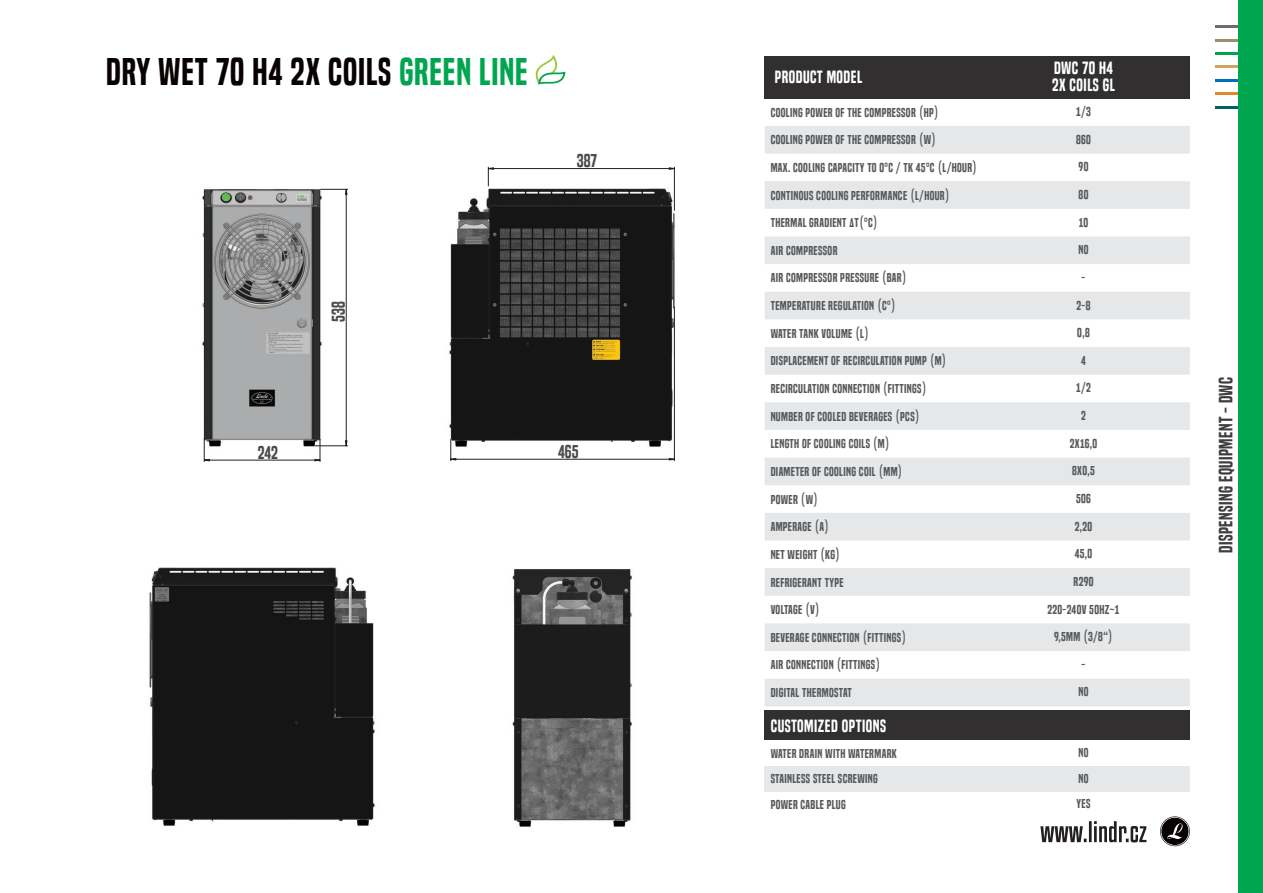
<style>
.page{position:relative;width:1263px;height:893px;background:#fff}
.page>*{position:absolute;margin:0;border:0;box-sizing:border-box;transform-origin:0 0}
.t1{font:36px "Built Titling Sb";letter-spacing:.025em;color:#080302}
.t2{font:18px "Built Titling Sb";letter-spacing:.025em;color:#3e3e3f}
.t3{font:17.25px "Built Titling Sb";color:#4b4c4d}
.t4{font:17.1px "Built Titling Sb";color:#4b4c4d}
.t5{font:16.5px/16.5px "Built Titling Sb";letter-spacing:.03em;color:#fff}
.t6{font:12px/25.5px "Built Titling Sb";letter-spacing:.03em;color:#57585a}
.s1{color:#00a54f}
</style>
<div class="page">
<hr style="left:1215px;top:52px;width:48px;height:3px;background:#00a54f">
<hr style="left:1215px;top:66px;width:48px;height:2px;background:#cfa566">
<hr style="left:1215px;top:39px;width:48px;height:3px;background:#9c8f6b">
<hr style="left:1215px;top:26px;width:48px;height:2px;background:#6c6d70">
<hr style="left:1215px;top:92px;width:48px;height:3px;background:#e18724">
<hr style="left:1215px;top:79px;width:48px;height:3px;background:#0072bc">
<hr style="left:1215px;top:106px;width:48px;height:2px;background:#01606a">
<div style="left:1239px;top:0;width:24px;height:893px;background:#00a54f"></div>
<svg style="left:1160px;top:816px;width:30px;height:30px"></svg>
<svg style="left:1040px;top:821px;width:106px;height:21px"></svg>
<img style="left:449px;top:166px;width:226px;height:273px">
<img style="left:149px;top:567px;width:226px;height:259px">
<svg style="left:204px;top:189px;width:144px;height:273px"></svg>
<hr style="left:346px;top:189px;width:1px;height:257px;background:#231f20">
<hr style="left:674px;top:307px;width:1px;height:154px;background:#231f20">
<svg style="left:450px;top:439px;width:225px;height:22px"></svg>
<hr style="left:451px;top:459px;width:223px;height:1px;background:#231f20">
<hr style="left:674px;top:167px;width:1px;height:43px;background:#231f20">
<svg style="left:488px;top:167px;width:187px;height:19px"></svg>
<hr style="left:488px;top:168px;width:186px;height:1px;background:#231f20">
<img style="left:512px;top:569px;width:120px;height:258px">
<div style="left:765px;top:711px;width:425px;height:29px;background:#312f30"></div>
<div style="left:765px;top:766px;width:425px;height:25px;background:#e6e7e9"></div>
<div style="left:765px;top:56px;width:425px;height:42px;background:#312f30"></div>
<svg style="left:765px;top:126px;width:425px;height:580px"></svg>
<svg style="left:765px;top:181px;width:425px;height:359px;fill:#e6e7e9"></svg>
<svg style="left:536px;top:55px;width:29px;height:29px"></svg>
<h1 class="t1" style="left:106px;top:50px;width:423px">DRY WET 70 H4 2X COILS <span class="s1">GREEN LINE</span></h1>
<h3 class="t3" style="left:577px;top:150px;width:22px">387</h3>
<h3 class="t3" style="left:328px;top:322px;width:22px;rotate:-90deg">538</h3>
<h3 class="t4" style="left:258px;top:442px;width:22px">242</h3>
<h3 class="t3" style="left:558px;top:441px;width:22px">465</h3>
<h3 class="t5" style="left:775px;top:69px;width:89px">PRODUCT MODEL</h3>
<h3 class="t5" style="left:1052px;top:60px;width:64px">DWC 70 H4<br>2X COILS GL</h3>
<p class="t6" style="left:1076px;top:99px;width:16px">1/3</p>
<p class="t6" style="left:1076px;top:127px;width:16px">860</p>
<p class="t6" style="left:1078px;top:154px;width:11px">90</p>
<p class="t6" style="left:1078px;top:182px;width:11px">80</p>
<p class="t6" style="left:1079px;top:209px;width:11px">10</p>
<p class="t6" style="left:1078px;top:237px;width:12px">NO</p>
<p class="t6" style="left:1081px;top:265px;width:5px">-</p>
<p class="t6" style="left:1076px;top:292px;width:15px">2-8</p>
<p class="t6" style="left:1077px;top:320px;width:14px">0,8</p>
<p class="t6" style="left:1081px;top:348px;width:6px">4</p>
<p class="t6" style="left:1076px;top:375px;width:16px">1/2</p>
<p class="t6" style="left:1081px;top:403px;width:6px">2</p>
<p class="t6" style="left:1070px;top:431px;width:29px">2X16,0</p>
<p class="t6" style="left:1072px;top:458px;width:24px">8X0,5</p>
<p class="t6" style="left:1076px;top:486px;width:16px">506</p>
<p class="t6" style="left:1075px;top:513px;width:19px">2,20</p>
<p class="t6" style="left:1075px;top:541px;width:19px">45,0</p>
<p class="t6" style="left:1073px;top:569px;width:22px">R290</p>
<p class="t6" style="left:1047px;top:596px;width:74px">220-240V 50HZ~1</p>
<p class="t6" style="left:1054px;top:624px;width:60px">9,5MM (3/8“)</p>
<p class="t6" style="left:1081px;top:652px;width:5px">-</p>
<p class="t6" style="left:1078px;top:679px;width:12px">NO</p>
<p class="t6" style="left:771px;top:100px;width:170px">COOLING POWER OF THE COMPRESSOR (HP)</p>
<p class="t6" style="left:771px;top:127px;width:167px">COOLING POWER OF THE COMPRESSOR (W)</p>
<p class="t6" style="left:771px;top:155px;width:208px">MAX. COOLING CAPACITY TO 0°C / TK 45°C (L/HOUR)</p>
<p class="t6" style="left:771px;top:182px;width:181px">CONTINOUS COOLING PERFORMANCE (L/HOUR)</p>
<p class="t6" style="left:771px;top:210px;width:109px">THERMAL GRADIENT ΔT(°C)</p>
<p class="t6" style="left:771px;top:238px;width:68px">AIR COMPRESSOR</p>
<p class="t6" style="left:771px;top:265px;width:138px">AIR COMPRESSOR PRESSURE (BAR)</p>
<p class="t6" style="left:771px;top:293px;width:127px">TEMPERATURE REGULATION (C°)</p>
<p class="t6" style="left:771px;top:321px;width:100px">WATER TANK VOLUME (L)</p>
<p class="t6" style="left:771px;top:348px;width:177px">DISPLACEMENT OF RECIRCULATION PUMP (M)</p>
<p class="t6" style="left:771px;top:376px;width:158px">RECIRCULATION CONNECTION (FITTINGS)</p>
<p class="t6" style="left:771px;top:404px;width:151px">NUMBER OF COOLED BEVERAGES (PCS)</p>
<p class="t6" style="left:771px;top:431px;width:121px">LENGTH OF COOLING COILS (M)</p>
<p class="t6" style="left:771px;top:459px;width:133px">DIAMETER OF COOLING COIL (MM)</p>
<p class="t6" style="left:771px;top:486px;width:49px">POWER (W)</p>
<p class="t6" style="left:771px;top:514px;width:60px">AMPERAGE (A)</p>
<p class="t6" style="left:771px;top:542px;width:71px">NET WEIGHT (KG)</p>
<p class="t6" style="left:771px;top:569px;width:75px">REFRIGERANT TYPE</p>
<p class="t6" style="left:771px;top:597px;width:51px">VOLTAGE (V)</p>
<p class="t6" style="left:771px;top:625px;width:137px">BEVERAGE CONNECTION (FITTINGS)</p>
<p class="t6" style="left:771px;top:652px;width:111px">AIR CONNECTION (FITTINGS)</p>
<p class="t6" style="left:771px;top:680px;width:83px">DIGITAL THERMOSTAT</p>
<h3 class="t5" style="left:771px;top:717px;width:117px">CUSTOMIZED OPTIONS</h3>
<p class="t6" style="left:771px;top:741px;width:128px">WATER DRAIN WITH WATERMARK<br>STAINLESS STEEL SCREWING<br>POWER CABLE PLUG</p>
<p class="t6" style="left:1076px;top:740px;width:15px">NO<br>NO<br>YES</p>
<h2 class="t2" style="left:1215px;top:553px;width:177px;rotate:-90deg">DISPENSING EQUIPMENT - DWC</h2>
</div>
